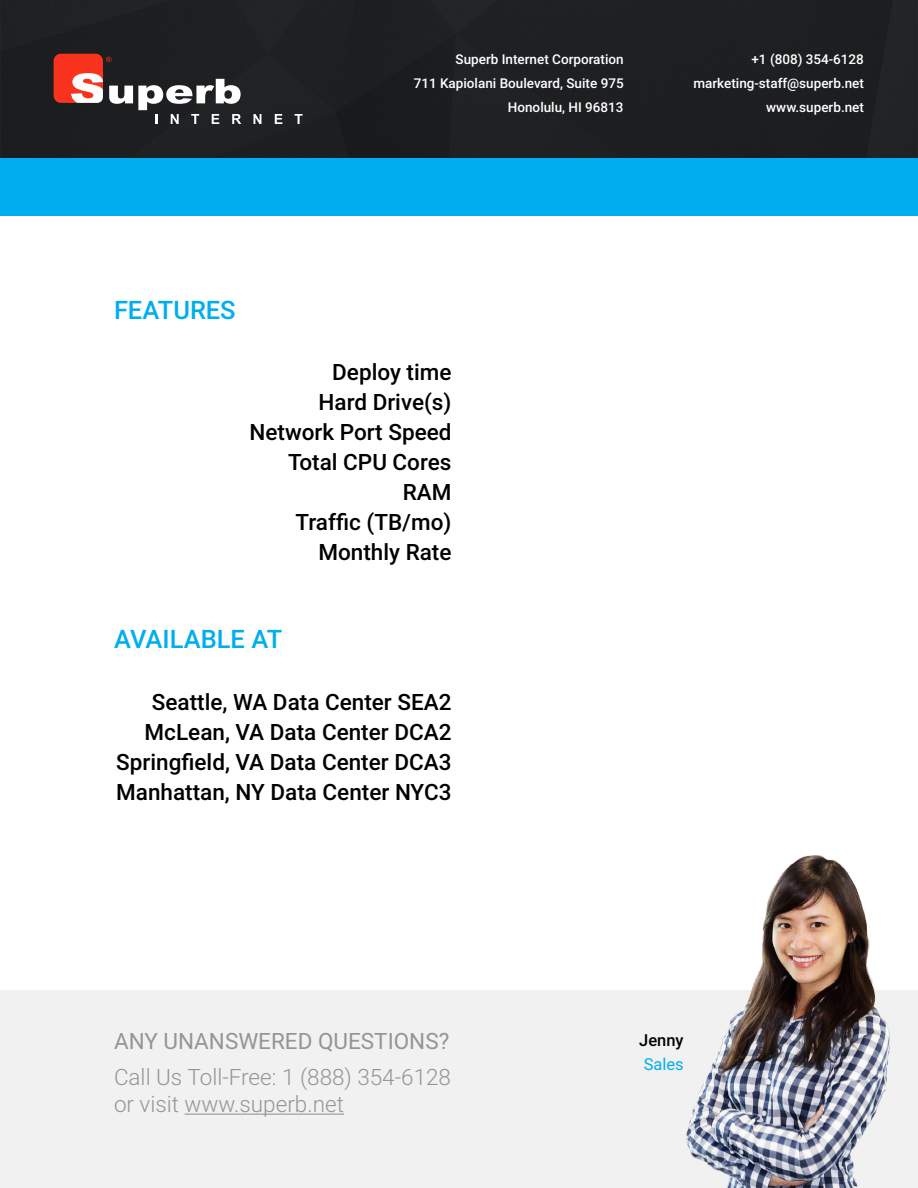
<style>
.page{position:relative;width:918px;height:1188px;background:#fff}
.page>*{position:absolute;margin:0;border:0;box-sizing:border-box;transform-origin:0 0}
.t1{font:500 25.5px "Roboto";color:#00aeef}
.t2{font:500 22.5px/30px "Roboto";color:#000;text-align:right}
.t3{font:300 22.5px/27px "Roboto";color:#939598}
.t4{font:22.5px "Roboto";color:#939598}
.t5{font:500 16.5px "Roboto";color:#000}
.t6{font:16.5px "Roboto";color:#00aeef}
.t7{font:500 13.5px/24px "Roboto";color:#fff;text-align:right}
</style>
<div class="page">
<div style="left:0;top:0;width:918px;height:158px;background:#1e1f21"></div>
<div style="left:0;top:158px;width:918px;height:58px;background:#00aeef"></div>
<div style="left:0;top:990px;width:918px;height:198px;background:#f1f1f2"></div>
<hr style="left:185px;top:1114px;width:159px;height:1px;background:#939598">
<svg style="left:254px;top:114px;width:7px;height:10px"></svg>
<svg style="left:275px;top:114px;width:7px;height:10px"></svg>
<svg style="left:295px;top:114px;width:8px;height:10px"></svg>
<svg style="left:54px;top:54px;width:187px;height:70px"></svg>
<img style="left:686px;top:855px;width:204px;height:333px">
<p class="t7" style="left:414px;top:47px;width:211px">Superb Internet Corporation<br>711 Kapiolani Boulevard, Suite 975<br>Honolulu, HI 96813</p>
<p class="t7" style="left:693px;top:47px;width:172px">+1 (808) 354-6128 marketing-staff@superb.net www.superb.net</p>
<p class="t1" style="left:114px;top:292px;width:123px">FEATURES</p>
<p class="t2" style="left:249px;top:357px;width:204px">Deploy time<br>Hard Drive(s)<br>Network Port Speed<br>Total CPU Cores<br>RAM<br>Traffic (TB/mo)<br>Monthly Rate</p>
<p class="t1" style="left:114px;top:621px;width:170px">AVAILABLE AT</p>
<p class="t2" style="left:116px;top:686px;width:337px">Seattle, WA Data Center SEA2<br>McLean, VA Data Center DCA2<br>Springfield, VA Data Center DCA3<br>Manhattan, NY Data Center NYC3</p>
<p class="t4" style="left:114px;top:1026px;width:337px">ANY UNANSWERED QUESTIONS?</p>
<p class="t3" style="left:114px;top:1063px;width:339px">Call Us Toll-Free: 1 (888) 354-6128 or visit www.superb.net</p>
<p class="t5" style="left:639px;top:1029px;width:46px">Jenny</p>
<p class="t6" style="left:644px;top:1053px;width:42px">Sales</p>
</div>
